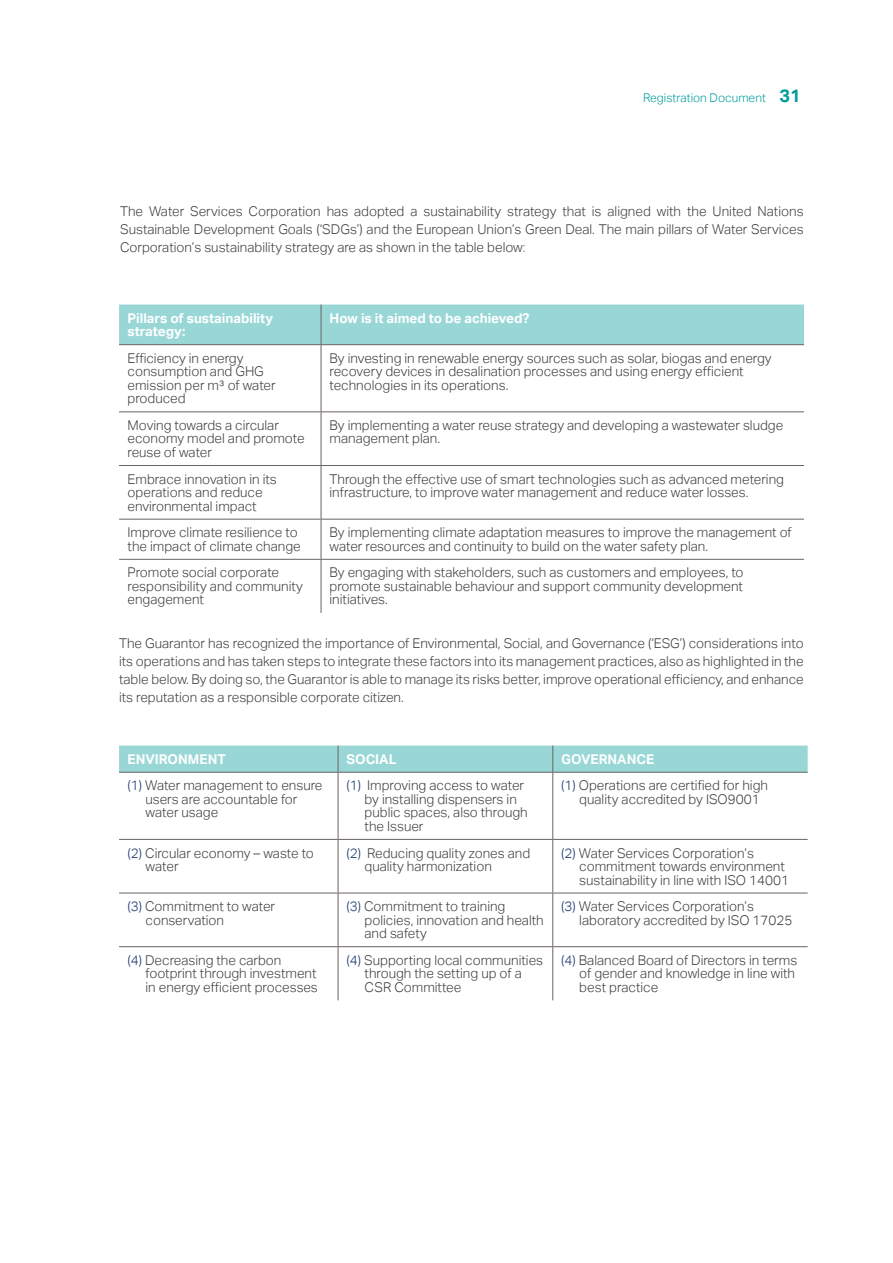
<style>
.page{position:relative;width:893px;height:1263px;background:#fff}
.page>*{position:absolute;margin:0;border:0;box-sizing:border-box;transform-origin:0 0}
.t1{font:300 13.5px/13.5px "Aktiv Grotesk";color:#3e3e3f}
.t2{font:700 13.5px/13.5px "Aktiv Grotesk";color:#fff}
.t3{font:300 12px "Aktiv Grotesk";color:#009c9c}
.s1{font-weight:700;font-size:18px}
.s2{color:#6c6d70}
.s3{color:#1a386e}
</style>
<div class="page">
<div style="left:119px;top:305px;width:685px;height:39px;background:#99d7d7"></div>
<hr style="left:321px;top:305px;width:1px;height:39px;background:#6b6360">
<hr style="left:119px;top:344px;width:202px;height:1px;background:#6b6360">
<hr style="left:321px;top:344px;width:483px;height:1px;background:#6b6360">
<hr style="left:321px;top:345px;width:1px;height:66px;background:#6b6360">
<hr style="left:119px;top:411px;width:202px;height:1px;background:#6b6360">
<hr style="left:321px;top:411px;width:483px;height:1px;background:#6b6360">
<hr style="left:321px;top:412px;width:1px;height:53px;background:#6b6360">
<hr style="left:119px;top:465px;width:202px;height:1px;background:#6b6360">
<hr style="left:321px;top:465px;width:483px;height:1px;background:#6b6360">
<hr style="left:321px;top:466px;width:1px;height:53px;background:#6b6360">
<hr style="left:119px;top:519px;width:202px;height:1px;background:#6b6360">
<hr style="left:321px;top:519px;width:483px;height:1px;background:#6b6360">
<hr style="left:321px;top:519px;width:1px;height:40px;background:#6b6360">
<hr style="left:119px;top:559px;width:202px;height:1px;background:#6b6360">
<hr style="left:321px;top:559px;width:483px;height:1px;background:#6b6360">
<hr style="left:321px;top:560px;width:1px;height:53px;background:#6b6360">
<div style="left:119px;top:746px;width:689px;height:26px;background:#99d7d7"></div>
<hr style="left:119px;top:772px;width:219px;height:1px;background:#6b6360">
<hr style="left:338px;top:772px;width:215px;height:1px;background:#6b6360">
<hr style="left:338px;top:773px;width:1px;height:66px;background:#6b6360">
<hr style="left:553px;top:772px;width:255px;height:1px;background:#6b6360">
<hr style="left:552px;top:773px;width:1px;height:66px;background:#6b6360">
<hr style="left:119px;top:839px;width:219px;height:1px;background:#6b6360">
<hr style="left:338px;top:839px;width:215px;height:1px;background:#6b6360">
<hr style="left:338px;top:840px;width:1px;height:53px;background:#6b6360">
<hr style="left:553px;top:839px;width:255px;height:1px;background:#6b6360">
<hr style="left:552px;top:840px;width:1px;height:53px;background:#6b6360">
<hr style="left:119px;top:893px;width:219px;height:1px;background:#6b6360">
<hr style="left:338px;top:893px;width:215px;height:1px;background:#6b6360">
<hr style="left:338px;top:893px;width:1px;height:53px;background:#6b6360">
<hr style="left:553px;top:893px;width:255px;height:1px;background:#6b6360">
<hr style="left:552px;top:893px;width:1px;height:53px;background:#6b6360">
<hr style="left:119px;top:946px;width:219px;height:1px;background:#6b6360">
<hr style="left:338px;top:946px;width:215px;height:1px;background:#6b6360">
<hr style="left:338px;top:947px;width:1px;height:53px;background:#6b6360">
<hr style="left:553px;top:946px;width:255px;height:1px;background:#6b6360">
<hr style="left:552px;top:947px;width:1px;height:53px;background:#6b6360">
<p class="t3" style="left:643px;top:91px;width:159px">Registration Document <span class="s1">31</span></p>
<p class="t1" style="left:120px;top:202px;width:685px;line-height:18px;text-align:justify">The Water Services Corporation has adopted a sustainability strategy that is aligned with the United Nations Sustainable Development Goals (‘SDGs’) and the European Union’s Green Deal. The main pillars of Water Services Corporation’s sustainability strategy are as shown in the table below<span class="s2">:</span></p>
<p class="t2" style="left:128px;top:311px;width:147px">Pillars of sustainability strategy:</p>
<p class="t2" style="left:330px;top:311px;width:201px">How is it aimed to be achieved?</p>
<p class="t1" style="left:128px;top:351px;width:150px">Efficiency in energy consumption and GHG emission per m³ of water produced</p>
<p class="t1" style="left:330px;top:351px;width:444px">By investing in renewable energy sources such as solar, biogas and energy recovery devices in desalination processes and using energy efficient technologies in its operations.</p>
<p class="t1" style="left:128px;top:419px;width:179px">Moving towards a circular economy model and promote reuse of water</p>
<p class="t1" style="left:330px;top:419px;width:455px">By implementing a water reuse strategy and developing a wastewater sludge management plan.</p>
<p class="t1" style="left:128px;top:472px;width:151px">Embrace innovation in its operations and reduce environmental impact</p>
<p class="t1" style="left:330px;top:472px;width:456px">Through the effective use of smart technologies such as advanced metering infrastructure, to improve water management and reduce water losses.</p>
<p class="t1" style="left:128px;top:526px;width:175px">Improve climate resilience to the impact of climate change</p>
<p class="t1" style="left:330px;top:526px;width:464px">By implementing climate adaptation measures to improve the management of water resources and continuity to build on the water safety plan.</p>
<p class="t1" style="left:128px;top:566px;width:177px">Promote social corporate responsibility and community engagement</p>
<p class="t1" style="left:330px;top:566px;width:415px;text-align:justify">By engaging with stakeholders, such as customers and employees, to promote sustainable behaviour and support community development initiatives.</p>
<p class="t1" style="left:119px;top:634px;width:686px;line-height:18px;text-align:justify">The Guarantor has recognized the importance of Environmental, Social, and Governance (‘ESG’) considerations into its operations and has taken steps to integrate these factors into its management practices, also as highlighted in the table below. By doing so, the Guarantor is able to manage its risks better, improve operational efficiency, and enhance its reputation as a responsible corporate citizen.</p>
<p class="t2" style="left:128px;top:752px;width:100px">ENVIRONMENT</p>
<p class="t2" style="left:347px;top:752px;width:52px">SOCIAL</p>
<p class="t2" style="left:561px;top:752px;width:94px">GOVERNANCE</p>
<p class="t1" style="left:146px;top:779px;width:178px;text-indent:-18px"><span class="s3">(1)</span> Water management to ensure users are accountable for water usage</p>
<p class="t1" style="left:365px;top:779px;width:165px;text-indent:-18px"><span class="s3">(1)</span> Improving access to water by installing dispensers in public spaces, also through the Issuer</p>
<p class="t1" style="left:579px;top:779px;width:190px;text-indent:-18px"><span class="s3">(1)</span> Operations are certified for high quality accredited by ISO9001</p>
<p class="t1" style="left:146px;top:846px;width:170px;text-indent:-18px"><span class="s3">(2)</span> Circular economy – waste to water</p>
<p class="t1" style="left:365px;top:846px;width:167px;text-indent:-18px"><span class="s3">(2)</span> Reducing quality zones and quality harmonization</p>
<p class="t1" style="left:579px;top:846px;width:211px;text-indent:-18px"><span class="s3">(2)</span> Water Services Corporation’s commitment towards environment sustainability in line with ISO 14001</p>
<p class="t1" style="left:146px;top:900px;width:131px;text-indent:-18px"><span class="s3">(3)</span> Commitment to water conservation</p>
<p class="t1" style="left:365px;top:900px;width:181px;text-indent:-18px"><span class="s3">(3)</span> Commitment to training policies, innovation and health and safety</p>
<p class="t1" style="left:579px;top:900px;width:215px;text-indent:-18px"><span class="s3">(3)</span> Water Services Corporation’s laboratory accredited by ISO 17025</p>
<p class="t1" style="left:146px;top:953px;width:174px;text-indent:-18px"><span class="s3">(4)</span> Decreasing the carbon footprint through investment in energy efficient processes</p>
<p class="t1" style="left:365px;top:953px;width:180px;text-indent:-18px"><span class="s3">(4)</span> Supporting local communities through the setting up of a<br>CSR Committee</p>
<p class="t1" style="left:579px;top:953px;width:219px;text-indent:-18px"><span class="s3">(4)</span> Balanced Board of Directors in terms of gender and knowledge in line with best practice</p>
</div>
